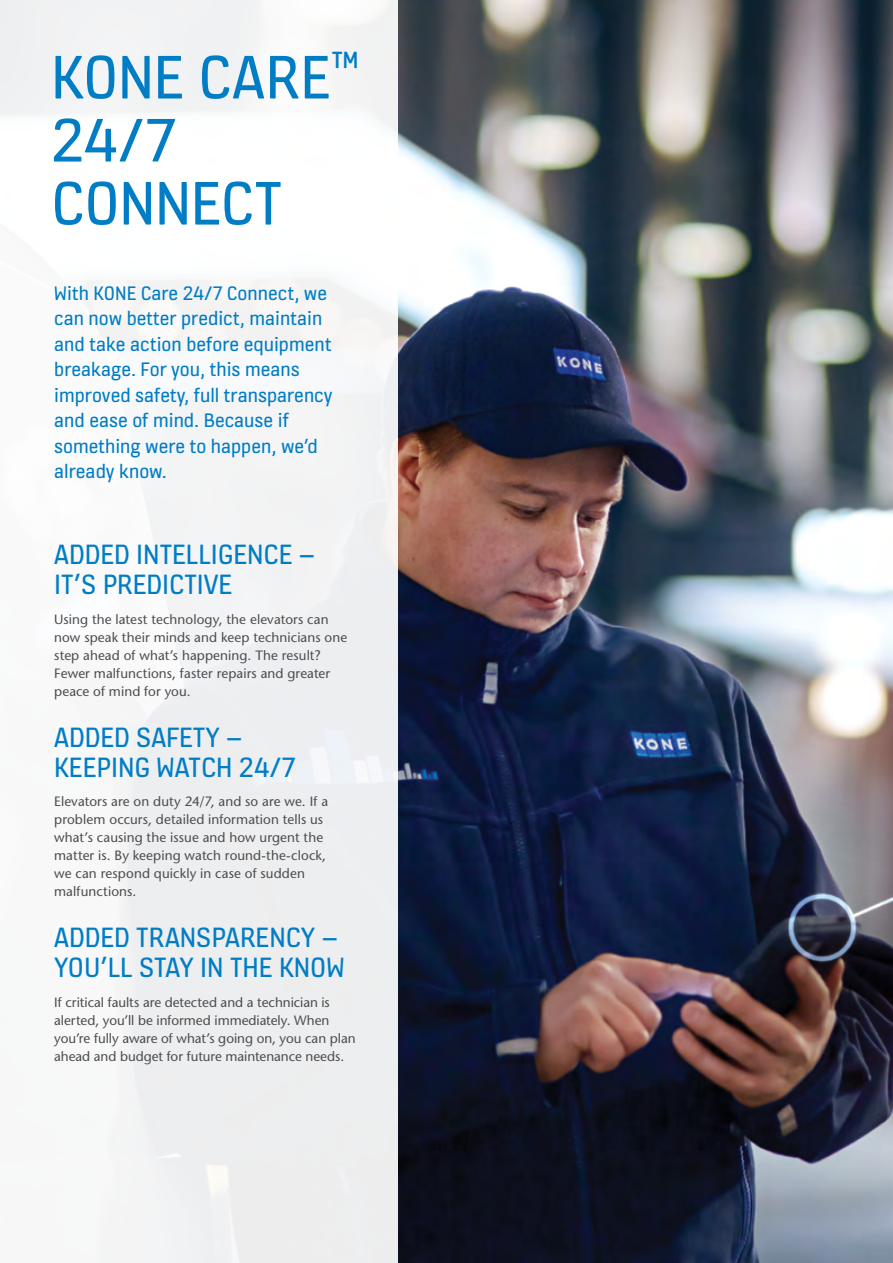
<style>
.page{position:relative;width:893px;height:1263px;background:#fff}
.page>*{position:absolute;margin:0;border:0;box-sizing:border-box;transform-origin:0 0}
.t1{font:66px/63px "KONE Information";letter-spacing:-.005em;color:#007dc5}
.t2{font:30px/30px "KONE Information";color:#007dc5}
.t3{font:21px/25.5px "KONE Information";color:#007dc5}
.t4{font:500 13.5px/18px "Stone Sans Std";letter-spacing:.005em;color:#4d4d4f}
</style>
<div class="page">
<img style="left:398px;top:0;width:495px;height:1263px">
<div style="left:0;top:0;width:398px;height:1263px;background:#f4f4f5"></div>
<h1 class="t1" style="left:51px;top:43px;width:310px">KONE CARE<sup>™<br></sup>24/7<br>CONNECT</h1>
<h3 class="t3" style="left:54px;top:279px;width:280px">With KONE Care 24/7 Connect, we can now better predict, maintain and take action before equipment breakage. For you, this means improved safety, full transparency and ease of mind. Because if something were to happen, we’d already know.</h3>
<h2 class="t2" style="left:54px;top:538px;width:262px">ADDED INTELLIGENCE –<br>IT’S PREDICTIVE</h2>
<p class="t4" style="left:54px;top:610px;width:294px">Using the latest technology, the elevators can now speak their minds and keep technicians one step ahead of what’s happening. The result?<br>Fewer malfunctions, faster repairs and greater peace of mind for you.</p>
<h2 class="t2" style="left:54px;top:721px;width:243px">ADDED SAFETY –<br>KEEPING WATCH 24/7</h2>
<p class="t4" style="left:54px;top:792px;width:275px">Elevators are on duty 24/7, and so are we. If a problem occurs, detailed information tells us what’s causing the issue and how urgent the matter is. By keeping watch round-the-clock, we can respond quickly in case of sudden malfunctions.</p>
<h2 class="t2" style="left:54px;top:921px;width:292px">ADDED TRANSPARENCY –<br>YOU’LL STAY IN THE KNOW</h2>
<p class="t4" style="left:54px;top:993px;width:303px">If critical faults are detected and a technician is alerted, you’ll be informed immediately. When you’re fully aware of what’s going on, you can plan ahead and budget for future maintenance needs.</p>
</div>
